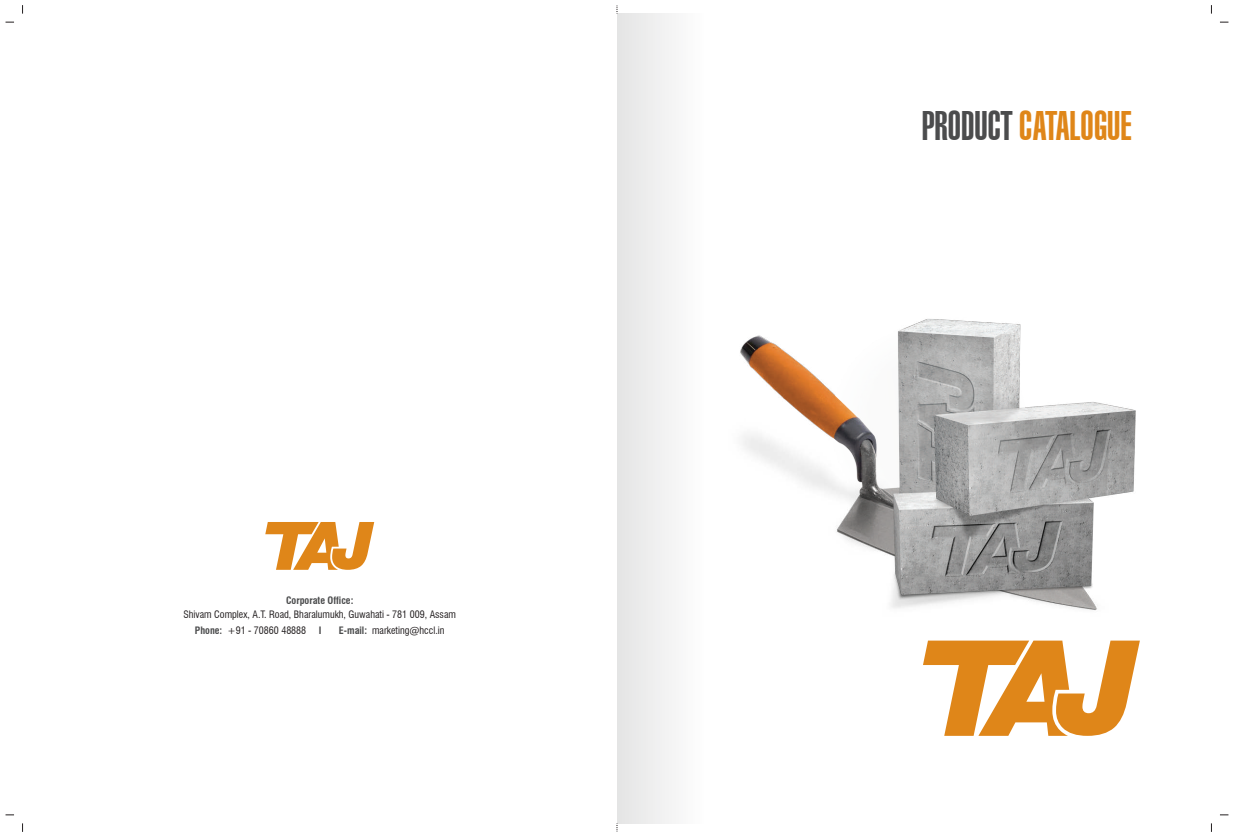
<style>
.page{position:relative;width:1234px;height:837px;background:#fff}
.page>*{position:absolute;margin:0;border:0;box-sizing:border-box;transform-origin:0 0}
.t1{font:900 extra-condensed 40.3px "Swiss 911 BT";letter-spacing:.005em;color:#df8619}
.t2{font:condensed 10px/16px "Swiss 721 BT";color:#231f20}
.t3{font:700 condensed 10px "Swiss 721 BT";color:#4b4c4d}
.s1{font-weight:700;color:#4b4c4d}
.s2{color:#4b4c4d}
</style>
<div class="page">
<div style="left:617px;top:13px;width:88px;height:810px;background:linear-gradient(to right,#e4e4e4,#fefefe)"></div>
<img style="left:639px;top:44px;width:501px;height:748px">
<svg style="left:265px;top:522px;width:109px;height:47px"></svg>
<svg style="left:922px;top:640px;width:217px;height:95px"></svg>
<p class="t3" style="left:286px;top:593px;width:69px">Corporate Office:</p>
<p class="t2" style="left:195px;top:605px;width:262px;text-indent:-11px">Shivam Complex, A.T. Road, Bharalumukh, Guwahati - 781 009, Assam<br><span class="s1">Phone:</span> +91 - 70860 48888 <span class="s1">I</span></p>
<p class="t2" style="left:339px;top:621px;width:107px"><span class="s1">E-mail:</span> marketing@hccl.in</p>
<h1 class="t1" style="left:921px;top:104px;width:211px"><span class="s2">PRODUCT</span> CATALOGUE</h1>
</div>
